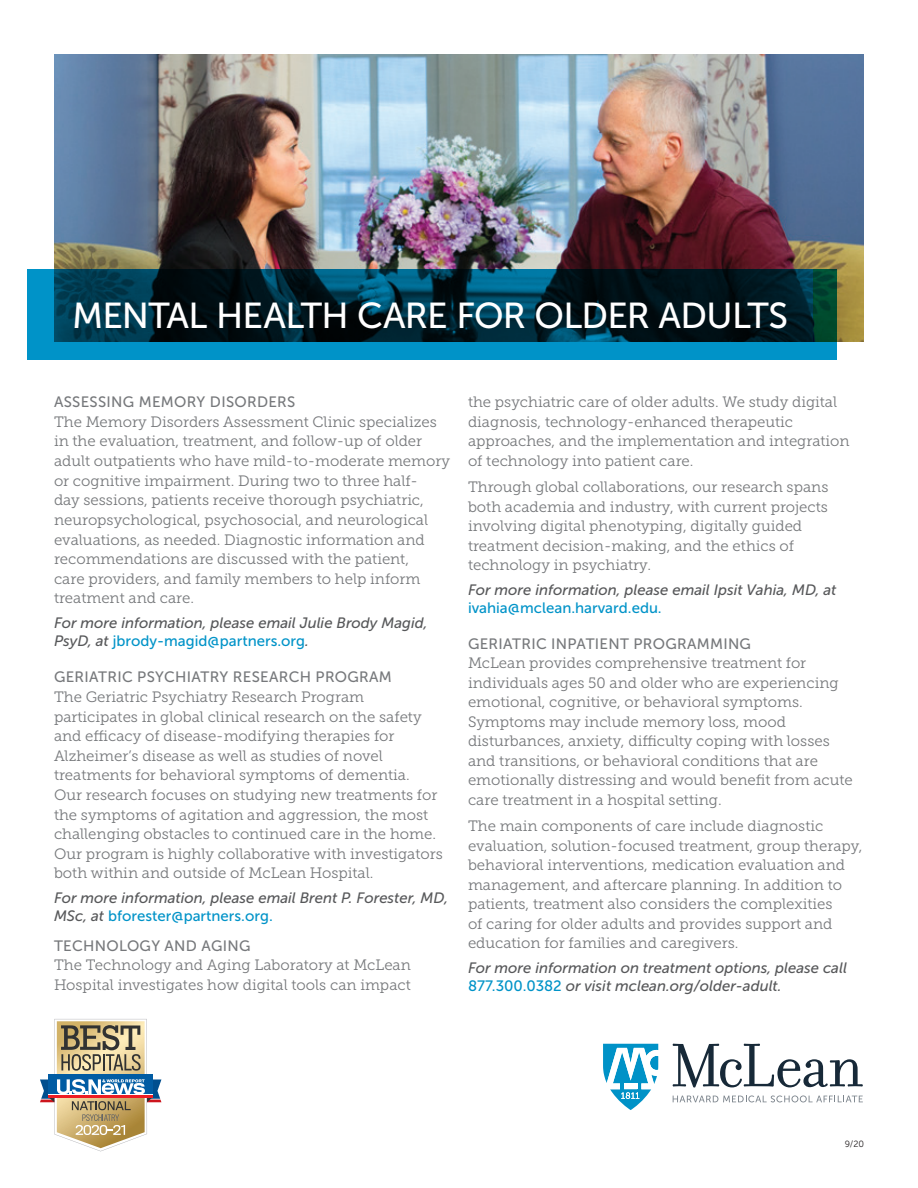
<style>
.page{position:relative;width:918px;height:1188px;background:#fff}
.page>*{position:absolute;margin:0;border:0;box-sizing:border-box;transform-origin:0 0}
.t1{font:36px "Museo Sans 500";letter-spacing:-.02em;color:#fff}
.body{font:15px/19.6px "Museo Slab 300";color:#76787b}
.gray_italic{font:italic 15px/18.1px "Museo Sans 500";color:#57585a}
.t2{font:9px "Museo Sans 300";color:#231f20}
.s1{font-family:"Museo Sans 500"}
.s2{font-style:normal;color:#0093c8}
</style>
<div class="page">
<img style="left:54px;top:54px;width:810px;height:288px">
<svg style="left:27px;top:270px;width:810px;height:90px;background:#003e54"></svg>
<svg style="left:603px;top:1044px;width:55px;height:66px"></svg>
<svg style="left:673px;top:1095px;width:190px;height:7px"></svg>
<svg style="left:673px;top:1044px;width:190px;height:44px"></svg>
<svg style="left:40px;top:1019px;width:121px;height:132px"></svg>
<p class="t1" style="left:72px;top:296px;width:718px">MENTAL HEALTH CARE FOR OLDER ADULTS</p>
<p class="body" style="left:54px;top:392px;width:398px"><span class="s1">ASSESSING MEMORY DISORDERS<br></span>The Memory Disorders Assessment Clinic specializes in the evaluation, treatment, and follow-up of older adult outpatients who have mild-to-moderate memory or cognitive impairment. During two to three half-<br>day sessions, patients receive thorough psychiatric, neuropsychological, psychosocial, and neurological evaluations, as needed. Diagnostic information and recommendations are discussed with the patient,<br>care providers, and family members to help inform treatment and care.</p>
<p class="gray_italic" style="left:54px;top:614px;width:375px">For more information, please email Julie Brody Magid,<br>PsyD, at <span class="s2">jbrody-magid@partners.org</span>.</p>
<p class="body" style="left:54px;top:668px;width:390px"><span class="s1">GERIATRIC PSYCHIATRY RESEARCH PROGRAM<br></span>The Geriatric Psychiatry Research Program participates in global clinical research on the safety and efficacy of disease-modifying therapies for Alzheimer’s disease as well as studies of novel treatments for behavioral symptoms of dementia.<br>Our research focuses on studying new treatments for the symptoms of agitation and aggression, the most challenging obstacles to continued care in the home.<br>Our program is highly collaborative with investigators both within and outside of McLean Hospital.</p>
<p class="gray_italic" style="left:54px;top:889px;width:396px">For more information, please email Brent P. Forester, MD,<br>MSc, at <span class="s2">bforester@partners.org.</span></p>
<p class="body" style="left:54px;top:936px;width:358px"><span class="s1">TECHNOLOGY AND AGING<br></span>The Technology and Aging Laboratory at McLean<br>Hospital investigates how digital tools can impact</p>
<p class="body" style="left:468px;top:392px;width:383px">the psychiatric care of older adults. We study digital diagnosis, technology-enhanced therapeutic approaches, and the implementation and integration of technology into patient care.</p>
<p class="body" style="left:468px;top:477px;width:362px">Through global collaborations, our research spans both academia and industry, with current projects involving digital phenotyping, digitally guided treatment decision-making, and the ethics of technology in psychiatry.</p>
<p class="gray_italic" style="left:468px;top:581px;width:370px">For more information, please email Ipsit Vahia, MD, at <span class="s2">ivahia@mclean.harvard.edu.</span></p>
<p class="body" style="left:468px;top:634px;width:386px"><span class="s1">GERIATRIC INPATIENT PROGRAMMING<br></span>McLean provides comprehensive treatment for individuals ages 50 and older who are experiencing emotional, cognitive, or behavioral symptoms.<br>Symptoms may include memory loss, mood disturbances, anxiety, difficulty coping with losses and transitions, or behavioral conditions that are emotionally distressing and would benefit from acute care treatment in a hospital setting.</p>
<p class="body" style="left:468px;top:816px;width:396px">The main components of care include diagnostic evaluation, solution-focused treatment, group therapy, behavioral interventions, medication evaluation and management, and aftercare planning. In addition to patients, treatment also considers the complexities<br>of caring for older adults and provides support and education for families and caregivers.</p>
<p class="gray_italic" style="left:468px;top:959px;width:381px">For more information on treatment options, please call<br><span class="s2">877.300.0382</span> or visit mclean.org/older-adult.</p>
<p class="t2" style="left:845px;top:1139px;width:21px">9/20</p>
</div>
